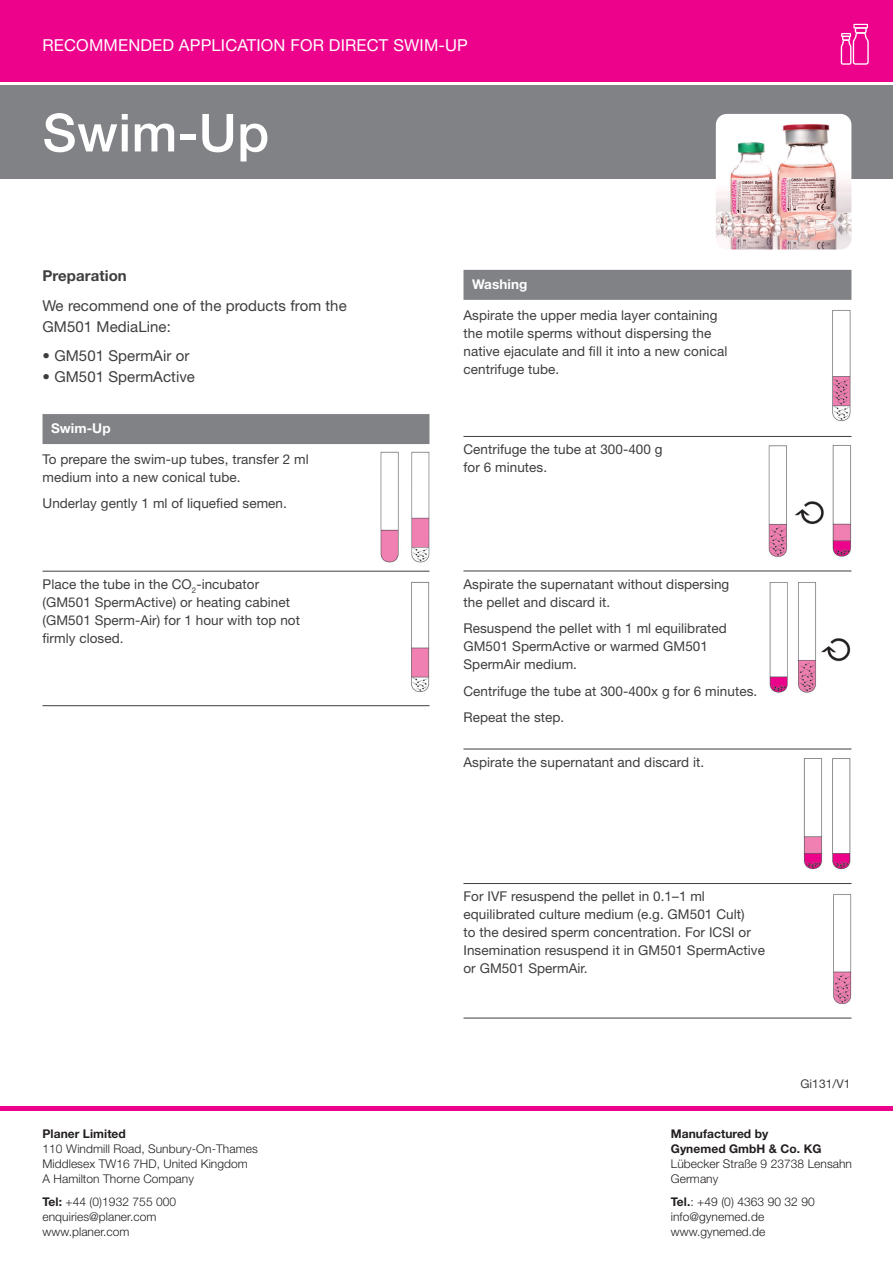
<style>
.page{position:relative;width:893px;height:1263px;background:#fff}
.page>*{position:absolute;margin:0;border:0;box-sizing:border-box;transform-origin:0 0}
.t1{font:500 52.5px "Helvetica Neue";letter-spacing:.01em;color:#fff}
.t2{font:16.5px "Helvetica Neue";letter-spacing:.01em;color:#fff}
.t3{font:15px/21px "Helvetica Neue";letter-spacing:.005em;color:#3e3e3f}
.t4{font:700 15px "Helvetica Neue";letter-spacing:.005em;color:#3e3e3f}
.t5{font:13.5px/18px "Helvetica Neue";letter-spacing:.005em;color:#3e3e3f}
.t6{font:700 13.5px "Helvetica Neue";letter-spacing:.005em;color:#fff}
.t7{font:300 12px/15px "Helvetica Neue";letter-spacing:.005em;color:#231f20}
.t8{font:700 12px/15px "Helvetica Neue";letter-spacing:.005em;color:#231f20}
.t9{font:12px "Helvetica Neue";letter-spacing:.005em;color:#3e3e3f}
.s1{font-weight:700}
</style>
<div class="page">
<hr style="left:0;top:1106px;width:893px;height:4px;background:#ed028c">
<div style="left:0;top:0;width:893px;height:82px;background:#ed028c"></div>
<div style="left:853px;top:24px;width:15px;height:5px;border:1px solid #fff"></div>
<svg style="left:840px;top:27px;width:29px;height:38px"></svg>
<div style="left:841px;top:33px;width:10px;height:4px;border:1px solid #fff"></div>
<div style="left:0;top:86px;width:893px;height:93px;background:#808285"></div>
<img style="left:716px;top:114px;width:135px;height:135px">
<div style="left:463px;top:270px;width:388px;height:30px;background:#808285"></div>
<hr style="left:463px;top:436px;width:388px;height:1px;background:#3e3e3f">
<hr style="left:463px;top:571px;width:388px;height:1px;background:#3e3e3f">
<hr style="left:463px;top:749px;width:388px;height:1px;background:#3e3e3f">
<hr style="left:463px;top:883px;width:388px;height:1px;background:#3e3e3f">
<hr style="left:463px;top:1018px;width:388px;height:1px;background:#3e3e3f">
<div style="left:43px;top:414px;width:386px;height:30px;background:#808285"></div>
<hr style="left:43px;top:571px;width:386px;height:1px;background:#3e3e3f">
<hr style="left:43px;top:705px;width:386px;height:1px;background:#3e3e3f">
<img style="left:380px;top:451px;width:50px;height:112px">
<img style="left:769px;top:582px;width:82px;height:111px">
<img style="left:411px;top:581px;width:19px;height:111px">
<img style="left:803px;top:758px;width:48px;height:112px">
<img style="left:832px;top:310px;width:19px;height:111px">
<img style="left:768px;top:445px;width:84px;height:112px">
<img style="left:833px;top:894px;width:19px;height:110px">
<p class="t2" style="left:43px;top:35px;width:427px">RECOMMENDED APPLICATION FOR DIRECT SWIM-UP</p>
<h1 class="t1" style="left:43px;top:101px;width:228px">Swim-Up</h1>
<p class="t4" style="left:43px;top:266px;width:86px">Preparation</p>
<p class="t3" style="left:43px;top:295px;width:306px">We recommend one of the products from the<br>GM501 MediaLine:</p>
<p class="t3" style="left:43px;top:345px;width:148px">• GM501 SpermAir or</p>
<p class="t3" style="left:43px;top:366px;width:154px">• GM501 SpermActive</p>
<p class="t6" style="left:51px;top:420px;width:61px">Swim-Up</p>
<p class="t5" style="left:43px;top:450px;width:268px">To prepare the swim-up tubes, transfer 2 ml medium into a new conical tube.</p>
<p class="t5" style="left:43px;top:494px;width:246px">Underlay gently 1 ml of liquefied semen.</p>
<p class="t5" style="left:43px;top:575px;width:259px">Place the tube in the CO<sub>2</sub>-incubator (GM501 SpermActive) or heating cabinet (GM501 Sperm-Air) for 1 hour with top not firmly closed.</p>
<p class="t8" style="left:43px;top:1126px;width:85px">Planer Limited</p>
<p class="t7" style="left:43px;top:1141px;width:217px">110 Windmill Road, Sunbury-On-Thames<br>Middlesex TW16 7HD, United Kingdom<br>A Hamilton Thorne Company</p>
<p class="t7" style="left:43px;top:1194px;width:135px"><span class="s1">Tel:</span> +44 (0)1932 755 000 enquiries@planer.com www.planer.com</p>
<p class="t6" style="left:472px;top:276px;width:57px">Washing</p>
<p class="t5" style="left:463px;top:306px;width:265px">Aspirate the upper media layer containing the motile sperms without dispersing the native ejaculate and fill it into a new conical centrifuge tube.</p>
<p class="t5" style="left:463px;top:440px;width:201px">Centrifuge the tube at 300-400 g for 6 minutes.</p>
<p class="t5" style="left:463px;top:575px;width:267px">Aspirate the supernatant without dispersing the pellet and discard it.</p>
<p class="t5" style="left:463px;top:619px;width:265px">Resuspend the pellet with 1 ml equilibrated<br>GM501 SpermActive or warmed GM501<br>SpermAir medium.</p>
<p class="t5" style="left:463px;top:677px;width:295px;line-height:26.5px">Centrifuge the tube at 300-400x g for 6 minutes.<br>Repeat the step.</p>
<p class="t5" style="left:463px;top:753px;width:242px">Aspirate the supernatant and discard it.</p>
<p class="t5" style="left:463px;top:887px;width:303px">For IVF resuspend the pellet in 0.1–1 ml equilibrated culture medium (e.g. GM501 Cult)<br>to the desired sperm concentration. For ICSI or Insemination resuspend it in GM501 SpermActive or GM501 SpermAir.</p>
<p class="t9" style="left:800px;top:1077px;width:52px">Gi131/V1</p>
<p class="t8" style="left:671px;top:1126px;width:152px">Manufactured by<br>Gynemed GmbH &amp; Co. KG</p>
<p class="t7" style="left:671px;top:1156px;width:183px">Lübecker Straße 9 23738 Lensahn<br>Germany</p>
<p class="t7" style="left:671px;top:1194px;width:145px"><span class="s1">Tel.</span>: +49 (0) 4363 90 32 90 info@gynemed.de www.gynemed.de</p>
</div>
